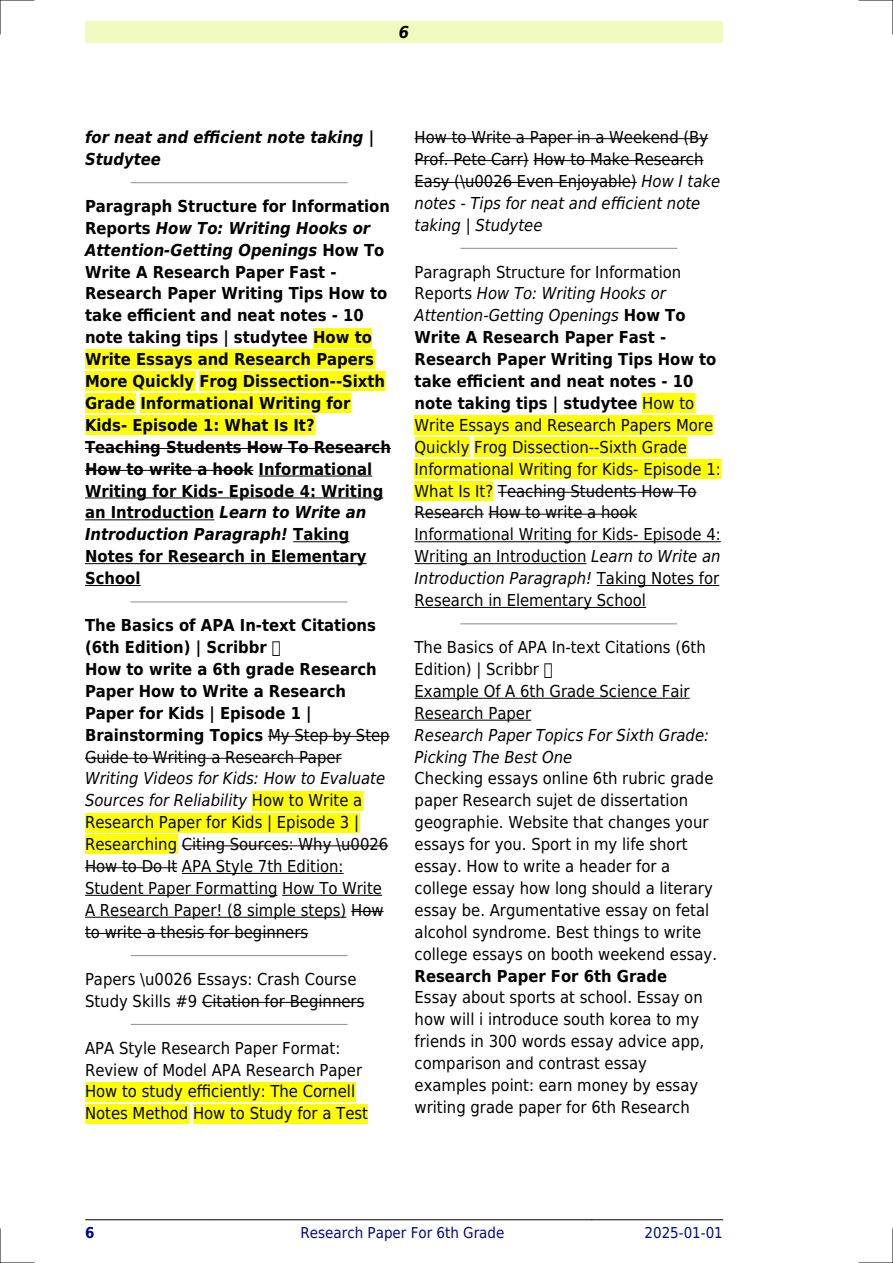
<style>
.page{position:relative;width:893px;height:1263px;background:#fff}
.page>*{position:absolute;margin:0;border:0;box-sizing:border-box;transform-origin:0 0}
.t1{font:16.5px/21.9px "DejaVu Sans Condensed";color:#000}
.t2{font:700 16.5px/21.9px "DejaVu Sans Condensed";color:#000}
.t3{font:italic 16.5px/21.9px "DejaVu Sans Condensed";color:#000}
.t4{font:italic 700 16.5px/21.9px "DejaVu Sans Condensed";color:#000}
.t5{font:15px "DejaVu Sans Condensed";color:#000880}
.t6{font:700 15px "DejaVu Sans Condensed";color:#000880}
.s1{font-style:italic}
.s2{font-weight:400}
.s3{font-weight:700}
</style>
<div class="page">
<div style="left:85px;top:21px;width:638px;height:22px;background:#effbbe"></div>
<hr style="left:85px;top:1219px;width:128px;height:1px;background:#000">
<hr style="left:213px;top:1219px;width:379px;height:1px;background:#000">
<hr style="left:592px;top:1219px;width:131px;height:1px;background:#000">
<hr style="left:131px;top:182px;width:216px;height:1px;background:#999">
<div style="left:313px;top:328px;width:59px;height:19px;background:#ff0"></div>
<div style="left:85px;top:350px;width:289px;height:19px;background:#ff0"></div>
<div style="left:85px;top:372px;width:109px;height:19px;background:#ff0"></div>
<div style="left:199px;top:372px;width:186px;height:19px;background:#ff0"></div>
<div style="left:85px;top:394px;width:50px;height:19px;background:#ff0"></div>
<div style="left:140px;top:394px;width:210px;height:19px;background:#ff0"></div>
<div style="left:85px;top:415px;width:230px;height:20px;background:#ff0"></div>
<hr style="left:85px;top:448px;width:306px;height:1px;background:#000">
<hr style="left:85px;top:470px;width:168px;height:1px;background:#000">
<hr style="left:259px;top:476px;width:113px;height:1px;background:#000">
<hr style="left:85px;top:498px;width:298px;height:1px;background:#000">
<hr style="left:85px;top:519px;width:129px;height:1px;background:#000">
<hr style="left:293px;top:541px;width:56px;height:1px;background:#000">
<hr style="left:85px;top:563px;width:282px;height:1px;background:#000">
<hr style="left:85px;top:585px;width:56px;height:1px;background:#000">
<hr style="left:131px;top:601px;width:216px;height:1px;background:#999">
<hr style="left:268px;top:736px;width:122px;height:1px;background:#000">
<hr style="left:85px;top:758px;width:257px;height:1px;background:#000">
<div style="left:252px;top:791px;width:110px;height:19px;background:#ff0"></div>
<div style="left:85px;top:813px;width:274px;height:19px;background:#ff0"></div>
<div style="left:85px;top:835px;width:92px;height:19px;background:#ff0"></div>
<hr style="left:182px;top:845px;width:206px;height:1px;background:#000">
<hr style="left:85px;top:867px;width:92px;height:1px;background:#000">
<hr style="left:182px;top:873px;width:162px;height:1px;background:#000">
<hr style="left:85px;top:895px;width:192px;height:1px;background:#000">
<hr style="left:282px;top:895px;width:100px;height:1px;background:#000">
<hr style="left:85px;top:917px;width:261px;height:1px;background:#000">
<hr style="left:351px;top:911px;width:33px;height:1px;background:#000">
<hr style="left:85px;top:933px;width:223px;height:1px;background:#000">
<hr style="left:131px;top:955px;width:216px;height:1px;background:#999">
<hr style="left:202px;top:1002px;width:162px;height:1px;background:#000">
<hr style="left:131px;top:1024px;width:216px;height:1px;background:#999">
<div style="left:85px;top:1082px;width:270px;height:19px;background:#ff0"></div>
<div style="left:85px;top:1104px;width:103px;height:19px;background:#ff0"></div>
<div style="left:193px;top:1104px;width:175px;height:19px;background:#ff0"></div>
<hr style="left:415px;top:138px;width:293px;height:1px;background:#000">
<hr style="left:415px;top:160px;width:114px;height:1px;background:#000">
<hr style="left:533px;top:160px;width:170px;height:1px;background:#000">
<hr style="left:415px;top:182px;width:222px;height:1px;background:#000">
<hr style="left:461px;top:248px;width:216px;height:1px;background:#999">
<div style="left:642px;top:394px;width:52px;height:19px;background:#ff0"></div>
<div style="left:415px;top:415px;width:298px;height:20px;background:#ff0"></div>
<div style="left:415px;top:437px;width:54px;height:20px;background:#ff0"></div>
<div style="left:474px;top:437px;width:213px;height:20px;background:#ff0"></div>
<div style="left:415px;top:459px;width:306px;height:19px;background:#ff0"></div>
<div style="left:415px;top:481px;width:78px;height:19px;background:#ff0"></div>
<hr style="left:498px;top:492px;width:199px;height:1px;background:#000">
<hr style="left:415px;top:514px;width:69px;height:1px;background:#000">
<hr style="left:488px;top:514px;width:149px;height:1px;background:#000">
<hr style="left:415px;top:541px;width:306px;height:1px;background:#000">
<hr style="left:415px;top:563px;width:171px;height:1px;background:#000">
<hr style="left:597px;top:585px;width:122px;height:1px;background:#000">
<hr style="left:415px;top:607px;width:231px;height:1px;background:#000">
<hr style="left:461px;top:623px;width:216px;height:1px;background:#999">
<hr style="left:415px;top:698px;width:275px;height:1px;background:#000">
<hr style="left:415px;top:720px;width:116px;height:1px;background:#000">
<hr style="left:0;top:0;width:34px;height:1px;background:#000">
<hr style="left:859px;top:0;width:34px;height:1px;background:#000">
<hr style="left:0;top:1262px;width:34px;height:1px;background:#000">
<hr style="left:859px;top:1262px;width:34px;height:1px;background:#000">
<hr style="left:0;top:0;width:1px;height:34px;background:#000">
<hr style="left:0;top:1229px;width:1px;height:34px;background:#000">
<hr style="left:892px;top:0;width:1px;height:34px;background:#000">
<hr style="left:892px;top:1229px;width:1px;height:34px;background:#000">
<p class="t4" style="left:399px;top:21px;width:12px">6</p>
<p class="t4" style="left:85px;top:126px;width:291px">for neat and efficient note taking |<br>Studytee</p>
<p class="t2" style="left:85px;top:195px;width:307px">Paragraph Structure for Information<br>Reports <span class="s1">How To: Writing Hooks or<br>Attention-Getting Openings</span> How To<br>Write A Research Paper Fast -<br>Research Paper Writing Tips How to take efficient and neat notes - 10 note taking tips | studytee How to<br>Write Essays and Research Papers<br>More Quickly Frog Dissection--Sixth<br>Grade Informational Writing for<br>Kids- Episode 1: What Is It?<br>Teaching Students How To Research<br>How to write a hook Informational<br>Writing for Kids- Episode 4: Writing an Introduction <span class="s1">Learn to Write an<br>Introduction Paragraph!</span> Taking<br>Notes for Research in Elementary<br>School</p>
<p class="t2" style="left:85px;top:614px;width:306px">The Basics of APA In-text Citations (6th Edition) | Scribbr<br>How to write a 6th grade Research<br>Paper How to Write a Research<br>Paper for Kids | Episode 1 |<br>Brainstorming Topics <span class="s2">My Step by Step<br>Guide to Writing a Research Paper</span></p>
<p class="t1" style="left:85px;top:768px;width:305px"><span class="s1">Writing Videos for Kids: How to Evaluate Sources for Reliability</span> How to Write a Research Paper for Kids | Episode 3 | Researching Citing Sources: Why \u0026<br>How to Do It APA Style 7th Edition:<br>Student Paper Formatting How To Write A Research Paper! (8 simple steps) How to write a thesis for beginners</p>
<p class="t1" style="left:85px;top:968px;width:281px">Papers \u0026 Essays: Crash Course<br>Study Skills #9 Citation for Beginners</p>
<p class="t1" style="left:85px;top:1037px;width:284px">APA Style Research Paper Format:<br>Review of Model APA Research Paper How to study efficiently: The Cornell Notes Method How to Study for a Test</p>
<p class="t1" style="left:415px;top:126px;width:307px">How to Write a Paper in a Weekend (By Prof. Pete Carr) How to Make Research Easy (\u0026 Even Enjoyable) <span class="s1">How I take notes - Tips for neat and efficient note taking | Studytee</span></p>
<p class="t1" style="left:415px;top:261px;width:308px">Paragraph Structure for Information Reports <span class="s1">How To: Writing Hooks or Attention-Getting Openings</span> <span class="s3">How To Write A Research Paper Fast - Research Paper Writing Tips How to take efficient and neat notes - 10 note taking tips | studytee</span> How to Write Essays and Research Papers More Quickly Frog Dissection--Sixth Grade Informational Writing for Kids- Episode 1:<br>What Is It? Teaching Students How To Research How to write a hook Informational Writing for Kids- Episode 4:<br>Writing an Introduction <span class="s1">Learn to Write an Introduction Paragraph!</span> Taking Notes for Research in Elementary School</p>
<p class="t1" style="left:415px;top:636px;width:293px">The Basics of APA In-text Citations (6th<br>Edition) | Scribbr<br>Example Of A 6th Grade Science Fair<br>Research Paper</p>
<p class="t3" style="left:415px;top:724px;width:296px">Research Paper Topics For Sixth Grade:<br>Picking The Best One</p>
<p class="t1" style="left:415px;top:768px;width:304px">Checking essays online 6th rubric grade paper Research sujet de dissertation geographie. Website that changes your essays for you. Sport in my life short essay. How to write a header for a college essay how long should a literary essay be. Argumentative essay on fetal alcohol syndrome. Best things to write college essays on booth weekend essay.</p>
<p class="t2" style="left:415px;top:965px;width:254px">Research Paper For 6th Grade</p>
<p class="t1" style="left:415px;top:987px;width:291px">Essay about sports at school. Essay on how will i introduce south korea to my friends in 300 words essay advice app, comparison and contrast essay examples point: earn money by essay writing grade paper for 6th Research</p>
<p class="t6" style="left:85px;top:1224px;width:11px">6</p>
<p class="t5" style="left:300px;top:1224px;width:205px">Research Paper For 6th Grade</p>
<p class="t5" style="left:644px;top:1224px;width:80px">2025-01-01</p>
</div>
